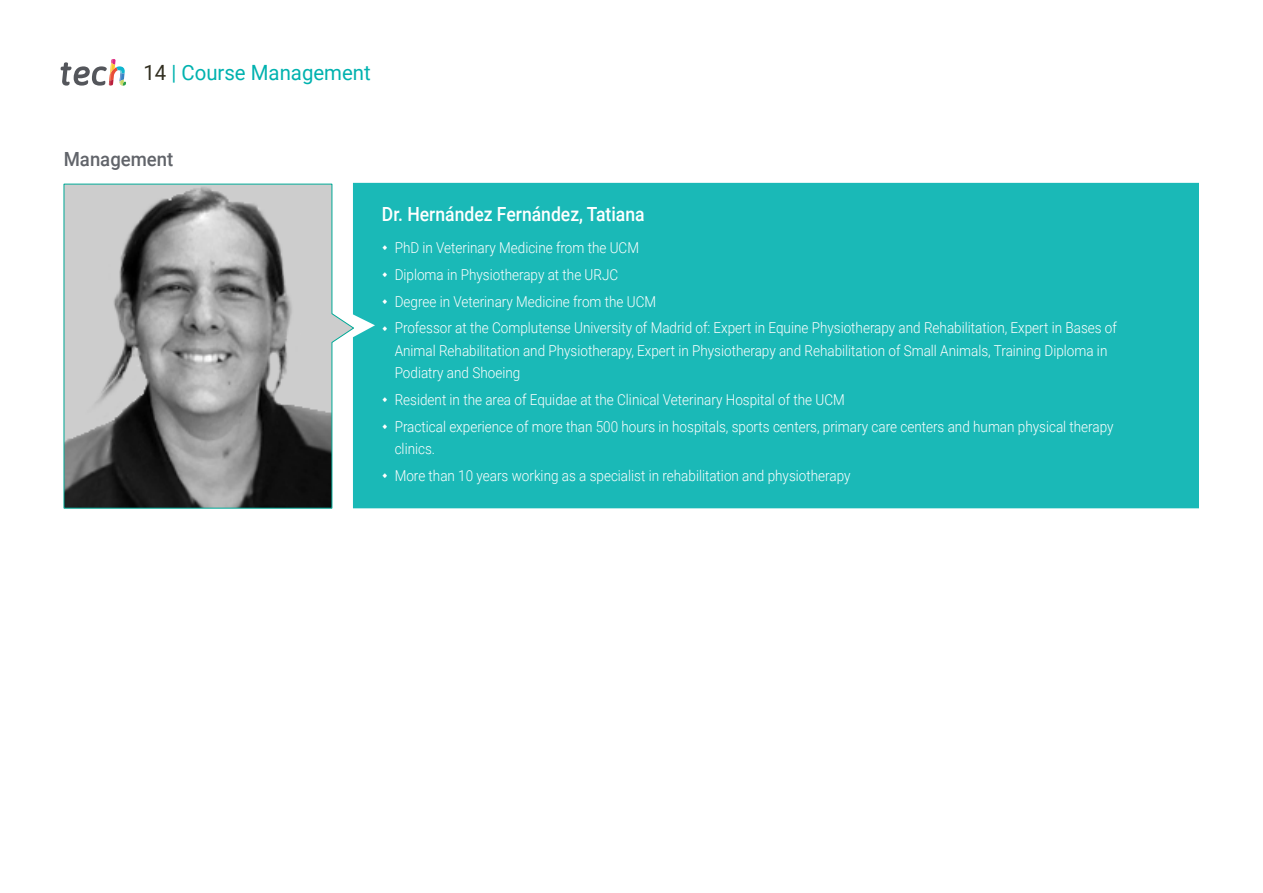
<style>
.page{position:relative;width:1263px;height:893px;background:#fff}
.page>*{position:absolute;margin:0;border:0;box-sizing:border-box;transform-origin:0 0}
.t1{font:21px "Roboto";color:#00b2af}
.t2{font:500 19.5px "Roboto";color:#fff;scale:.9 1}
.t3{font:500 19.5px "Roboto";color:#61646a;scale:.95 1}
.t4{font:300 15px/26.7px "Roboto";color:#fff;scale:.9 1}
.s1{color:#312e20}
</style>
<div class="page">
<svg style="left:61px;top:59px;width:65px;height:27px"></svg>
<div style="left:353px;top:183px;width:846px;height:325px;background:#1ab9b7"></div>
<svg style="left:64px;top:184px;width:290px;height:324px;background:#949696"></svg>
<svg style="left:383px;top:245px;width:4px;height:5px"></svg>
<svg style="left:383px;top:272px;width:4px;height:5px"></svg>
<svg style="left:383px;top:299px;width:4px;height:5px"></svg>
<svg style="left:383px;top:326px;width:4px;height:5px"></svg>
<svg style="left:383px;top:397px;width:4px;height:5px"></svg>
<svg style="left:383px;top:424px;width:4px;height:5px"></svg>
<svg style="left:383px;top:473px;width:4px;height:5px"></svg>
<h1 class="t1" style="left:144px;top:57px;width:229px"><span class="s1">14</span> | Course Management</h1>
<h2 class="t3" style="left:64px;top:145px;width:117px">Management</h2>
<h2 class="t2" style="left:382px;top:201px;width:293px">Dr. Hernández Fernández, Tatiana</h2>
<p class="t4" style="left:395px;top:234px;width:804px">PhD in Veterinary Medicine from the UCM<br>Diploma in Physiotherapy at the URJC<br>Degree in Veterinary Medicine from the UCM<br>Professor at the Complutense University of Madrid of: Expert in Equine Physiotherapy and Rehabilitation, Expert in Bases of</p>
<p class="t4" style="left:395px;top:339px;width:793px;line-height:22.5px">Animal Rehabilitation and Physiotherapy, Expert in Physiotherapy and Rehabilitation of Small Animals, Training Diploma in<br>Podiatry and Shoeing</p>
<p class="t4" style="left:395px;top:386px;width:800px">Resident in the area of Equidae at the Clinical Veterinary Hospital of the UCM<br>Practical experience of more than 500 hours in hospitals, sports centers, primary care centers and human physical therapy</p>
<p class="t4" style="left:395px;top:435px;width:508px">clinics.<br>More than 10 years working as a specialist in rehabilitation and physiotherapy</p>
</div>
